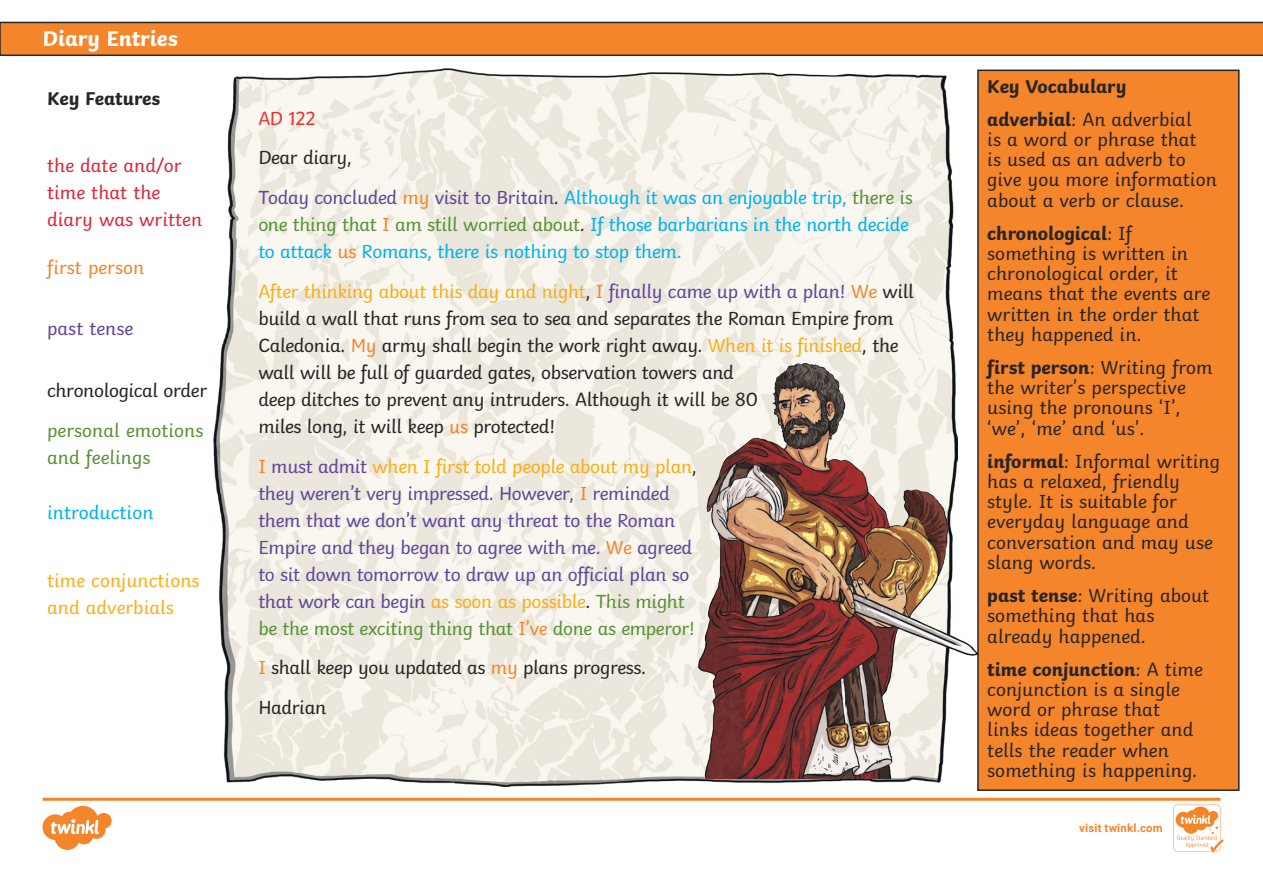
<style>
.page{position:relative;width:1263px;height:893px;background:#fff}
.page>*{position:absolute;margin:0;border:0;box-sizing:border-box;transform-origin:0 0}
.Heading_1{font:700 22.5px "Twinkl";letter-spacing:-.005em;color:#fff}
.KS2_Body_Copy{font:19.5px/20.2px "Twinkl";color:#282526}
.KS2_Body_Copy-2{font:19.5px/27px "Twinkl";letter-spacing:-.02em;color:#282526}
.KS2_Body_Copy-3{font:19.5px/27px "Twinkl";letter-spacing:-.02em;color:#62469c}
.KS2_Body_Copy-4{font:19.5px/27px "Twinkl";letter-spacing:-.02em;color:#00b3ef}
.KS2_Body_Copy-5{font:19.5px/27px "Twinkl";color:#dd273c}
.KS2_Body_Copy-6{font:19.5px/27px "Twinkl";color:#faaf18}
.KS2_Body_Copy-7{font:19.5px/27px "Twinkl";color:#5a9236}
.KS2_Body_Copy-8{font:700 19.5px "Twinkl";color:#282526}
.KS2_Body_Copy-9{font:19.5px "Twinkl";color:#00b3ef}
.KS2_Body_Copy-10{font:19.5px "Twinkl";color:#f5852a}
.KS2_Body_Copy-11{font:19.5px "Twinkl";color:#62469c}
.KS2_Body_Copy-12{font:19.5px "Twinkl";color:#ee302d}
.t1{font:700 11.4px "Roboto";letter-spacing:.02em;color:#f5852a}
.s1{color:#62469c}
.s2{color:#f5852a}
.s3{color:#282526}
.s4{color:#5a9236}
.s5{color:#faaf18}
.s6{font-weight:700}
</style>
<div class="page">
<svg style="left:0;top:22px;width:1263px;height:34px;background:#e47d29"></svg>
<img style="left:213px;top:68px;width:743px;height:719px">
<div style="left:977px;top:70px;width:262px;height:721px;background:#f5852a;border:2px solid #282526"></div>
<img style="left:685px;top:363px;width:293px;height:415px">
<svg style="left:43px;top:798px;width:1180px;height:54px"></svg>
<p class="Heading_1" style="left:43px;top:20px;width:137px">Diary Entries</p>
<p class="KS2_Body_Copy-8" style="left:47px;top:83px;width:115px">Key Features</p>
<p class="KS2_Body_Copy-5" style="left:47px;top:150px;width:157px">the date and/or time that the diary was written</p>
<p class="KS2_Body_Copy-10" style="left:47px;top:253px;width:99px">first person</p>
<p class="KS2_Body_Copy-11" style="left:47px;top:313px;width:88px">past tense</p>
<p class="KS2_Body_Copy-2" style="left:47px;top:375px;width:162px">chronological order</p>
<p class="KS2_Body_Copy-7" style="left:47px;top:415px;width:158px">personal emotions and feelings</p>
<p class="KS2_Body_Copy-9" style="left:47px;top:498px;width:108px">introduction</p>
<p class="KS2_Body_Copy-6" style="left:47px;top:565px;width:154px">time conjunctions and adverbials</p>
<p class="KS2_Body_Copy-12" style="left:258px;top:103px;width:59px">AD 122</p>
<p class="KS2_Body_Copy-2" style="left:258px;top:143px;width:95px">Dear diary,</p>
<p class="KS2_Body_Copy-4" style="left:258px;top:182px;width:656px"><span class="s1">Today concluded</span> <span class="s2">my</span> <span class="s1">visit to Britain</span><span class="s3">.</span> Although it was an enjoyable trip, <span class="s4">there is one thing that</span> <span class="s2">I</span> <span class="s4">am still worried about</span><span class="s3">.</span> If those barbarians in the north decide to attack <span class="s2">us</span> Romans, there is nothing to stop them.</p>
<p class="KS2_Body_Copy-2" style="left:258px;top:276px;width:657px"><span class="s5">After thinking about this day and night</span>, <span class="s2">I</span> <span class="s1">finally came up with a plan!</span> <span class="s2">We</span> will build a wall that runs from sea to sea and separates the Roman Empire from Caledonia. <span class="s2">My</span> army shall begin the work right away. <span class="s5">When it is finished</span>, the wall will be full of guarded gates, observation towers and<br>deep ditches to prevent any intruders. Although it will be 80<br>miles long, it will keep <span class="s2">us</span> protected!</p>
<p class="KS2_Body_Copy-3" style="left:258px;top:451px;width:440px"><span class="s2">I</span> must admit <span class="s5">when I first told people about my plan</span><span class="s3">, </span>they weren’t very impressed. However, <span class="s2">I</span> reminded them that we don’t want any threat to the Roman Empire and they began to agree with me. <span class="s2">We</span> agreed to sit down tomorrow to draw up an official plan so that work can begin <span class="s5">as soon as possible</span><span class="s3">.</span> <span class="s4">This might be the most exciting thing that</span> <span class="s2">I’ve</span> <span class="s4">done as emperor!</span></p>
<p class="KS2_Body_Copy-2" style="left:258px;top:653px;width:389px"><span class="s2">I</span> shall keep you updated as <span class="s2">my</span> plans progress.</p>
<p class="KS2_Body_Copy-2" style="left:258px;top:692px;width:69px">Hadrian</p>
<p class="KS2_Body_Copy-8" style="left:987px;top:70px;width:141px">Key Vocabulary</p>
<p class="KS2_Body_Copy" style="left:987px;top:107px;width:231px"><span class="s6">adverbial</span>: An adverbial<br>is a word or phrase that<br>is used as an adverb to give you more information about a verb or clause.</p>
<p class="KS2_Body_Copy" style="left:987px;top:221px;width:224px"><span class="s6">chronological</span>: If something is written in chronological order, it means that the events are written in the order that they happened in.</p>
<p class="KS2_Body_Copy" style="left:987px;top:356px;width:227px"><span class="s6">first person</span>: Writing from the writer’s perspective using the pronouns ‘I’, ‘we’, ‘me’ and ‘us’.</p>
<p class="KS2_Body_Copy" style="left:987px;top:449px;width:234px"><span class="s6">informal</span>: Informal writing has a relaxed, friendly style. It is suitable for everyday language and conversation and may use slang words.</p>
<p class="KS2_Body_Copy" style="left:987px;top:584px;width:224px"><span class="s6">past tense</span>: Writing about something that has already happened.</p>
<p class="KS2_Body_Copy" style="left:987px;top:657px;width:217px"><span class="s6">time conjunction</span>: A time conjunction is a single word or phrase that links ideas together and tells the reader when something is happening.</p>
<p class="t1" style="left:1079px;top:820px;width:85px">visit twinkl.com</p>
</div>
